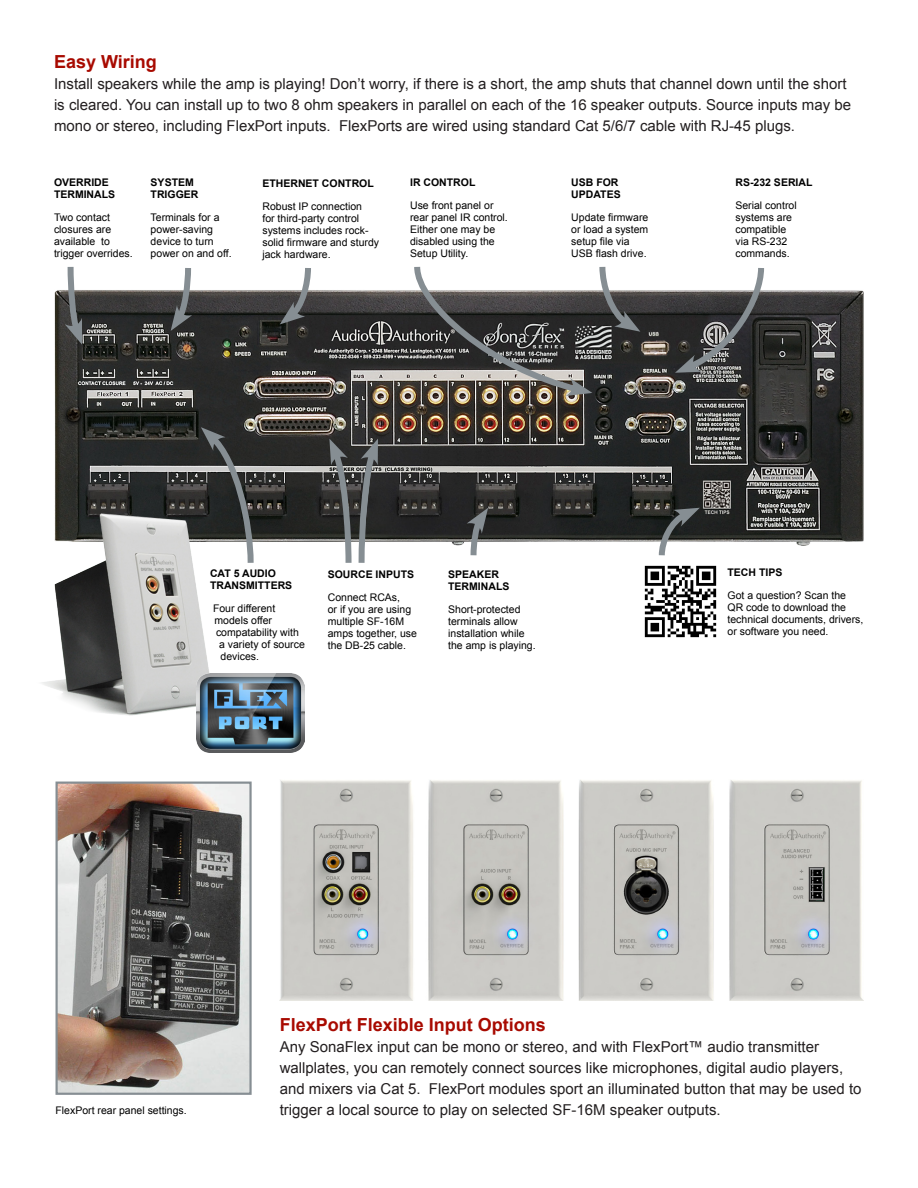
<style>
.page{position:relative;width:918px;height:1188px;background:#fff}
.page>*{position:absolute;margin:0;border:0;box-sizing:border-box;transform-origin:0 0}
.Sub_2_red{font:700 18px "Arial";color:#a80a00}
.Body1{font:15px/21px "Arial";color:#231f20}
.Caption_Center{font:10.5px/12px "Arial";color:#000}
.Caption_Center-2{font:700 10.5px/12px "Arial";color:#000}
</style>
<div class="page">
<img style="left:644px;top:565px;width:73px;height:73px">
<img style="left:54px;top:290px;width:810px;height:255px">
<img style="left:280px;top:780px;width:583px;height:220px">
<img style="left:58px;top:785px;width:191px;height:307px">
<div style="left:55px;top:782px;width:197px;height:313px;border:2px solid #868e93"></div>
<svg style="left:656px;top:506px;width:44px;height:50px"></svg>
<svg style="left:201px;top:427px;width:56px;height:136px"></svg>
<svg style="left:467px;top:508px;width:21px;height:48px"></svg>
<svg style="left:171px;top:268px;width:23px;height:63px"></svg>
<svg style="left:280px;top:268px;width:34px;height:56px"></svg>
<svg style="left:675px;top:268px;width:92px;height:107px"></svg>
<svg style="left:411px;top:266px;width:229px;height:131px"></svg>
<svg style="left:65px;top:266px;width:20px;height:79px"></svg>
<svg style="left:327px;top:439px;width:54px;height:124px"></svg>
<img style="left:42px;top:507px;width:182px;height:209px">
<img style="left:196px;top:673px;width:108px;height:80px">
<p class="Sub_2_red" style="left:54px;top:50px;width:104px">Easy Wiring</p>
<p class="Body1" style="left:54px;top:73px;width:799px">Install speakers while the amp is playing! Don’t worry, if there is a short, the amp shuts that channel down until the short is cleared. You can install up to two 8 ohm speakers in parallel on each of the 16 speaker outputs. Source inputs may be mono or stereo, including FlexPort inputs. FlexPorts are wired using standard Cat 5/6/7 cable with RJ-45 plugs.</p>
<p class="Caption_Center-2" style="left:54px;top:177px;width:63px">OVERRIDE<br>TERMINALS</p>
<p class="Caption_Center" style="left:54px;top:211px;width:80px">Two contact closures are available to trigger overrides.</p>
<p class="Caption_Center-2" style="left:151px;top:177px;width:49px">SYSTEM<br>TRIGGER</p>
<p class="Caption_Center" style="left:151px;top:211px;width:82px">Terminals for a power-saving device to turn power on and off.</p>
<p class="Caption_Center-2" style="left:262px;top:178px;width:113px">ETHERNET CONTROL</p>
<p class="Caption_Center" style="left:262px;top:200px;width:118px">Robust IP connection<br>for third-party control systems includes rock&shy;solid firmware and sturdy jack hardware.</p>
<p class="Caption_Center-2" style="left:410px;top:177px;width:67px">IR CONTROL</p>
<p class="Caption_Center" style="left:410px;top:199px;width:99px">Use front panel or rear panel IR control.<br>Either one may be disabled using the<br>Setup Utility.</p>
<p class="Caption_Center-2" style="left:571px;top:177px;width:51px">USB FOR<br>UPDATES</p>
<p class="Caption_Center" style="left:571px;top:211px;width:79px">Update firmware or load a system setup file via<br>USB flash drive.</p>
<p class="Caption_Center-2" style="left:735px;top:177px;width:79px">RS-232 SERIAL</p>
<p class="Caption_Center" style="left:735px;top:199px;width:63px">Serial control systems are compatible via RS-232 commands.</p>
<p class="Caption_Center-2" style="left:210px;top:568px;width:84px">CAT 5 AUDIO<br>TRANSMITTERS</p>
<p class="Caption_Center" style="left:213px;top:602px;width:64px">Four different</p>
<p class="Caption_Center" style="left:215px;top:614px;width:59px">models offer</p>
<p class="Caption_Center" style="left:216px;top:626px;width:84px">compatability with</p>
<p class="Caption_Center" style="left:219px;top:638px;width:87px">a variety of source</p>
<p class="Caption_Center" style="left:221px;top:650px;width:40px">devices.</p>
<p class="Caption_Center-2" style="left:328px;top:569px;width:88px">SOURCE INPUTS</p>
<p class="Caption_Center" style="left:328px;top:591px;width:91px">Connect RCAs,<br>or if you are using multiple SF-16M amps together, use the DB-25 cable.</p>
<p class="Caption_Center-2" style="left:448px;top:569px;width:63px">SPEAKER<br>TERMINALS</p>
<p class="Caption_Center" style="left:448px;top:603px;width:89px">Short-protected terminals allow installation while the amp is playing.</p>
<p class="Caption_Center-2" style="left:728px;top:567px;width:56px">TECH TIPS</p>
<p class="Caption_Center" style="left:728px;top:589px;width:137px">Got a question? Scan the<br>QR code to download the technical documents, drivers, or software you need.</p>
<p class="Caption_Center" style="left:56px;top:1104px;width:133px">FlexPort rear panel settings.</p>
<p class="Sub_2_red" style="left:280px;top:1012px;width:268px">FlexPort Flexible Input Options</p>
<p class="Body1" style="left:280px;top:1036px;width:583px">Any SonaFlex input can be mono or stereo, and with FlexPort™ audio transmitter wallplates, you can remotely connect sources like microphones, digital audio players, and mixers via Cat 5. FlexPort modules sport an illuminated button that may be used to trigger a local source to play on selected SF-16M speaker outputs.</p>
</div>
